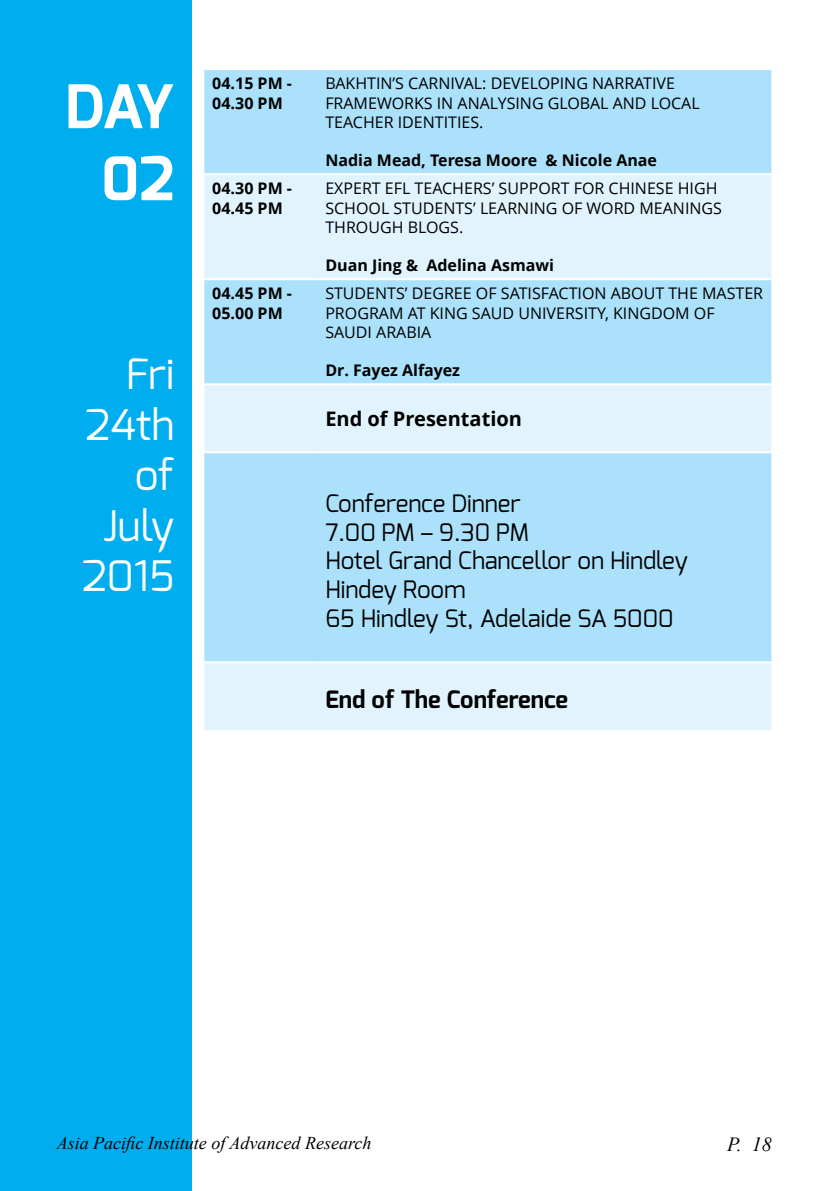
<style>
.page{position:relative;width:840px;height:1191px;background:#fff}
.page>*{position:absolute;margin:0;border:0;box-sizing:border-box;transform-origin:0 0}
.t1{font:700 60px/72px "Exo";color:#fff;text-align:right}
.t2{font:42px/50.4px "Exo";color:#fff;text-align:right}
.t3{font:24px/28.8px "Exo";color:#000}
.t4{font:700 24px "Exo";color:#000}
.t5{font:700 20px "Open Sans";color:#000}
.t6{font:italic 20px "Times New Roman";color:#000}
.t7{font:italic 18px "Times New Roman";color:#000}
.t8{font:16px/19.2px "Open Sans";color:#000}
.t9{font:700 16px/19.2px "Open Sans";color:#000}
</style>
<div class="page">
<div style="left:0;top:0;width:192px;height:1191px;background:#00aeef"></div>
<div style="left:204px;top:70px;width:567px;height:103px;background:#abe1fa"></div>
<svg style="left:204px;top:175px;width:567px;height:555px;background:#c2e9fb"></svg>
<hr style="left:204px;top:278px;width:113px;height:2px;background:#fff">
<hr style="left:317px;top:278px;width:454px;height:2px;background:#fff">
<hr style="left:204px;top:383px;width:113px;height:2px;background:#fff">
<hr style="left:317px;top:383px;width:454px;height:2px;background:#fff">
<hr style="left:204px;top:451px;width:113px;height:2px;background:#fff">
<hr style="left:317px;top:451px;width:454px;height:2px;background:#fff">
<hr style="left:204px;top:661px;width:113px;height:2px;background:#fff">
<hr style="left:317px;top:661px;width:454px;height:2px;background:#fff">
<hr style="left:839px;top:1125px;width:1px;height:66px;background:#00aeef">
<h1 class="t1" style="left:65px;top:71px;width:111px">DAY<br>02</h1>
<h2 class="t2" style="left:82px;top:349px;width:94px">Fri<br>24th of<br>July<br>2015</h2>
<p class="t9" style="left:212px;top:73px;width:81px">04.15 PM -<br>04.30 PM</p>
<p class="t8" style="left:325px;top:73px;width:375px">BAKHTIN’S CARNIVAL: DEVELOPING NARRATIVE<br>FRAMEWORKS IN ANALYSING GLOBAL AND LOCAL<br>TEACHER IDENTITIES.</p>
<p class="t9" style="left:325px;top:150px;width:333px">Nadia Mead, Teresa Moore &amp; Nicole Anae</p>
<p class="t9" style="left:212px;top:179px;width:81px">04.30 PM -<br>04.45 PM</p>
<p class="t8" style="left:325px;top:178px;width:398px">EXPERT EFL TEACHERS’ SUPPORT FOR CHINESE HIGH<br>SCHOOL STUDENTS’ LEARNING OF WORD MEANINGS<br>THROUGH BLOGS.</p>
<p class="t9" style="left:325px;top:255px;width:230px">Duan Jing &amp; Adelina Asmawi</p>
<p class="t9" style="left:212px;top:284px;width:81px">04.45 PM -<br>05.00 PM</p>
<p class="t8" style="left:325px;top:284px;width:439px">STUDENTS’ DEGREE OF SATISFACTION ABOUT THE MASTER<br>PROGRAM AT KING SAUD UNIVERSITY, KINGDOM OF<br>SAUDI ARABIA</p>
<p class="t9" style="left:325px;top:360px;width:136px">Dr. Fayez Alfayez</p>
<p class="t5" style="left:325px;top:404px;width:198px">End of Presentation</p>
<h3 class="t3" style="left:325px;top:488px;width:364px">Conference Dinner<br>7.00 PM – 9.30 PM<br>Hotel Grand Chancellor on Hindley<br>Hindey Room<br>65 Hindley St, Adelaide SA 5000</h3>
<h3 class="t4" style="left:325px;top:684px;width:244px">End of The Conference</h3>
<p class="t7" style="left:57px;top:1131px;width:316px">Asia Pacific Institute of Advanced Research</p>
<p class="t6" style="left:726px;top:1130px;width:46px">P. 18</p>
</div>
